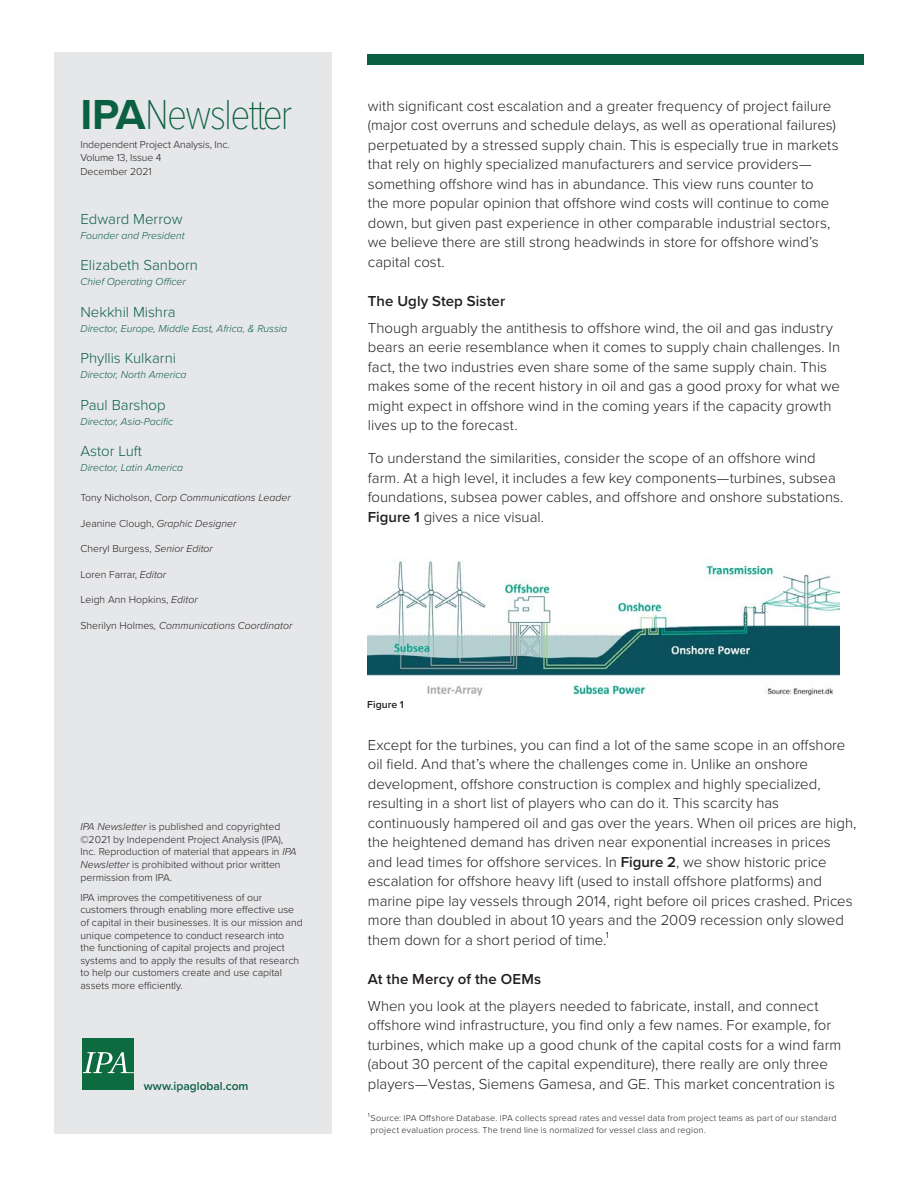
<style>
.page{position:relative;width:918px;height:1188px;background:#fff}
.page>*{position:absolute;margin:0;border:0;box-sizing:border-box;transform-origin:0 0}
._3-body{font:100 43.5px "Proxima Nova Cond";letter-spacing:-.045em;color:#0b6044}
._3-body-2{font:300 15px/19.5px "Proxima Nova";color:#231f20}
.t1{font:300 15px "Proxima Nova";color:#0b6044}
._2-Sub{font:600 15px "Proxima Nova";letter-spacing:.005em;color:#231f20}
.t2{font:600 12px "Proxima Nova";color:#0b6044}
.t3{font:300 10.5px/12.6px "Proxima Nova";color:#231f20}
.t4{font:italic 300 10.5px "Proxima Nova";color:#0b6044}
.t5{font:italic 300 10.5px "Proxima Nova";color:#231f20}
._3-body-3{font:600 10.5px "Proxima Nova";letter-spacing:.005em;color:#231f20}
._2-Sub-2{font:300 9px/12px "Proxima Nova";letter-spacing:.025em;color:#231f20}
.s1{font-family:"Proxima Nova";font-weight:700}
.s2{font-style:normal}
.s3{font-style:italic}
.s4{font-weight:600}
</style>
<div class="page">
<img style="left:368px;top:560px;width:472px;height:136px">
<div style="left:368px;top:54px;width:496px;height:11px;background:#0b6044"></div>
<div style="left:54px;top:52px;width:277px;height:1082px;background:#e6e7e9"></div>
<div style="left:83px;top:1038px;width:51px;height:52px;background:#0d6b3f"></div>
<svg style="left:83px;top:1052px;width:51px;height:21px"></svg>
<p class="_3-body" style="left:80px;top:83px;width:214px"><span class="s1">IPA</span>Newsletter</p>
<p class="t3" style="left:80px;top:137px;width:151px;line-height:13.5px">Independent Project Analysis, Inc.<br>Volume 13, Issue 4<br>December 2021</p>
<p class="t1" style="left:80px;top:207px;width:104px">Edward Merrow</p>
<p class="t4" style="left:80px;top:227px;width:106px">Founder and President</p>
<p class="t1" style="left:80px;top:254px;width:119px">Elizabeth Sanborn</p>
<p class="t4" style="left:80px;top:274px;width:107px">Chief Operating Officer</p>
<p class="t1" style="left:80px;top:300px;width:97px">Nekkhil Mishra</p>
<p class="t4" style="left:80px;top:320px;width:208px">Director, Europe, Middle East, Africa, &amp; Russia</p>
<p class="t1" style="left:80px;top:347px;width:97px">Phyllis Kulkarni</p>
<p class="t4" style="left:80px;top:367px;width:108px">Director, North America</p>
<p class="t1" style="left:80px;top:393px;width:87px">Paul Barshop</p>
<p class="t4" style="left:80px;top:413px;width:94px">Director, Asia-Pacific</p>
<p class="t1" style="left:80px;top:440px;width:63px">Astor Luft</p>
<p class="t4" style="left:80px;top:460px;width:104px">Director, Latin America</p>
<p class="t5" style="left:80px;top:490px;width:212px"><span class="s2">Tony Nicholson,</span> Corp Communications Leader</p>
<p class="t5" style="left:80px;top:515px;width:158px"><span class="s2">Jeanine Clough,</span> Graphic Designer</p>
<p class="t3" style="left:80px;top:542px;width:134px">Cheryl Burgess, <span class="s3">Senior Editor</span></p>
<p class="t3" style="left:80px;top:567px;width:87px">Loren Farrar, <span class="s3">Editor</span></p>
<p class="t3" style="left:80px;top:593px;width:119px">Leigh Ann Hopkins, <span class="s3">Editor</span></p>
<p class="t5" style="left:80px;top:617px;width:213px"><span class="s2">Sherilyn Holmes</span>, Communications Coordinator</p>
<p class="t3" style="left:80px;top:820px;width:218px"><span class="s3">IPA Newsletter</span> is published and copyrighted ©2021 by Independent Project Analysis (IPA), Inc. Reproduction of material that appears in <span class="s3">IPA Newsletter</span> is prohibited without prior written permission from IPA.</p>
<p class="t3" style="left:80px;top:890px;width:224px">IPA improves the competitiveness of our customers through enabling more effective use of capital in their businesses. It is our mission and unique competence to conduct research into<br>the functioning of capital projects and project systems and to apply the results of that research to help our customers create and use capital assets more efficiently.</p>
<p class="t2" style="left:144px;top:1077px;width:106px">www.ipaglobal.com</p>
<p class="_3-body-2" style="left:368px;top:95px;width:472px">with significant cost escalation and a greater frequency of project failure (major cost overruns and schedule delays, as well as operational failures) perpetuated by a stressed supply chain. This is especially true in markets that rely on highly specialized manufacturers and service providers— something offshore wind has in abundance. This view runs counter to<br>the more popular opinion that offshore wind costs will continue to come down, but given past experience in other comparable industrial sectors, we believe there are still strong headwinds in store for offshore wind’s capital cost.</p>
<p class="_2-Sub" style="left:368px;top:290px;width:139px">The Ugly Step Sister</p>
<p class="_3-body-2" style="left:368px;top:317px;width:474px">Though arguably the antithesis to offshore wind, the oil and gas industry bears an eerie resemblance when it comes to supply chain challenges. In fact, the two industries even share some of the same supply chain. This makes some of the recent history in oil and gas a good proxy for what we might expect in offshore wind in the coming years if the capacity growth lives up to the forecast.</p>
<p class="_3-body-2" style="left:368px;top:447px;width:477px">To understand the similarities, consider the scope of an offshore wind farm. At a high level, it includes a few key components—turbines, subsea foundations, subsea power cables, and offshore and onshore substations.<br><span class="s4">Figure 1</span> gives a nice visual.</p>
<p class="_3-body-3" style="left:367px;top:697px;width:38px">Figure 1</p>
<p class="_3-body-2" style="left:368px;top:734px;width:490px">Except for the turbines, you can find a lot of the same scope in an offshore oil field. And that’s where the challenges come in. Unlike an onshore development, offshore construction is complex and highly specialized, resulting in a short list of players who can do it. This scarcity has continuously hampered oil and gas over the years. When oil prices are high, the heightened demand has driven near exponential increases in prices and lead times for offshore services. In <span class="s4">Figure 2</span>, we show historic price escalation for offshore heavy lift (used to install offshore platforms) and marine pipe lay vessels through 2014, right before oil prices crashed. Prices more than doubled in about 10 years and the 2009 recession only slowed them down for a short period of time.1</p>
<p class="_2-Sub" style="left:368px;top:968px;width:175px">At the Mercy of the OEMs</p>
<p class="_3-body-2" style="left:368px;top:995px;width:475px">When you look at the players needed to fabricate, install, and connect offshore wind infrastructure, you find only a few names. For example, for turbines, which make up a good chunk of the capital costs for a wind farm (about 30 percent of the capital expenditure), there really are only three players—Vestas, Siemens Gamesa, and GE. This market concentration is</p>
<p class="_2-Sub-2" style="left:371px;top:1111px;width:467px;text-indent:-3px">1Source: IPA Offshore Database. IPA collects spread rates and vessel data from project teams as part of our standard project evaluation process. The trend line is normalized for vessel class and region.</p>
</div>
